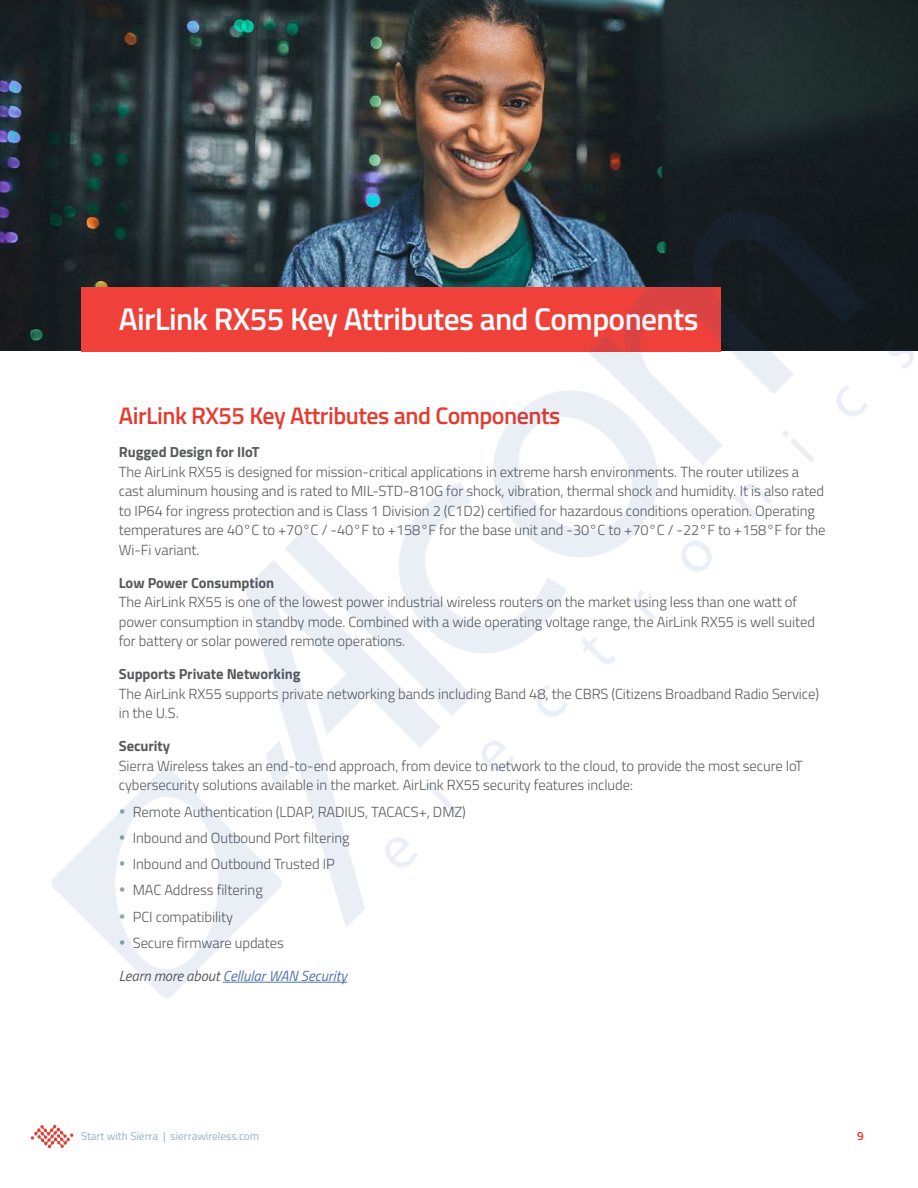
<style>
.page{position:relative;width:918px;height:1188px;background:#fff}
.page>*{position:absolute;margin:0;border:0;box-sizing:border-box;transform-origin:0 0}
.t1{font:600 31.5px "Titillium Web";letter-spacing:-.02em;color:#fff}
.t2{font:600 24px "Titillium Web";letter-spacing:-.02em;color:#e53b30}
.t3{font:300 14.7px/19.5px "Titillium Web";letter-spacing:-.005em;color:#58595b}
.t4{font:700 14.7px "Titillium Web";letter-spacing:-.005em;color:#58595b}
.t5{font:italic 14.7px "Titillium Web";color:#4f73ad}
.t6{font:600 12px "Titillium Web";color:#e53b30}
.t7{font:11.25px "Titillium Web";color:#99b1b9}
.s1{color:#88a4ae}
.s2{color:#58595b}
</style>
<div class="page">
<img style="left:0;top:0;width:918px;height:135px">
<svg style="left:31px;top:1125px;width:42px;height:23px"></svg>
<img style="left:0;top:135px;width:918px;height:863px">
<h1 class="t1" style="left:119px;top:295px;width:581px">AirLink RX55 Key Attributes and Components</h1>
<h2 class="t2" style="left:119px;top:398px;width:443px">AirLink RX55 Key Attributes and Components</h2>
<p class="t4" style="left:119px;top:441px;width:142px">Rugged Design for IIoT</p>
<p class="t3" style="left:119px;top:461px;width:708px">The AirLink RX55 is designed for mission-critical applications in extreme harsh environments. The router utilizes a cast aluminum housing and is rated to MIL-STD-810G for shock, vibration, thermal shock and humidity. It is also rated to IP64 for ingress protection and is Class 1 Division 2 (C1D2) certified for hazardous conditions operation. Operating temperatures are 40°C to +70°C / -40°F to +158°F for the base unit and -30°C to +70°C / -22°F to +158°F for the Wi-Fi variant.</p>
<p class="t4" style="left:119px;top:572px;width:157px">Low Power Consumption</p>
<p class="t3" style="left:119px;top:592px;width:698px">The AirLink RX55 is one of the lowest power industrial wireless routers on the market using less than one watt of power consumption in standby mode. Combined with a wide operating voltage range, the AirLink RX55 is well suited for battery or solar powered remote operations.</p>
<p class="t4" style="left:119px;top:663px;width:183px">Supports Private Networking</p>
<p class="t3" style="left:119px;top:683px;width:702px">The AirLink RX55 supports private networking bands including Band 48, the CBRS (Citizens Broadband Radio Service) in the U.S.</p>
<p class="t4" style="left:119px;top:735px;width:53px">Security</p>
<p class="t3" style="left:119px;top:755px;width:686px">Sierra Wireless takes an end-to-end approach, from device to network to the cloud, to provide the most secure IoT cybersecurity solutions available in the market. AirLink RX55 security features include:</p>
<p class="t3" style="left:119px;top:801px;width:349px"><span class="s1">•</span> Remote Authentication (LDAP, RADIUS, TACACS+, DMZ)</p>
<p class="t3" style="left:119px;top:827px;width:232px"><span class="s1">•</span> Inbound and Outbound Port filtering</p>
<p class="t3" style="left:119px;top:854px;width:218px"><span class="s1">•</span> Inbound and Outbound Trusted IP</p>
<p class="t3" style="left:119px;top:880px;width:146px"><span class="s1">•</span> MAC Address filtering</p>
<p class="t3" style="left:119px;top:906px;width:116px"><span class="s1">•</span> PCI compatibility</p>
<p class="t3" style="left:119px;top:932px;width:167px"><span class="s1">•</span> Secure firmware updates</p>
<p class="t5" style="left:119px;top:965px;width:230px"><span class="s2">Learn more about</span> Cellular WAN Security</p>
<p class="t7" style="left:81px;top:1128px;width:180px">Start with Sierra | sierrawireless.com</p>
<p class="t6" style="left:857px;top:1127px;width:8px">9</p>
</div>
